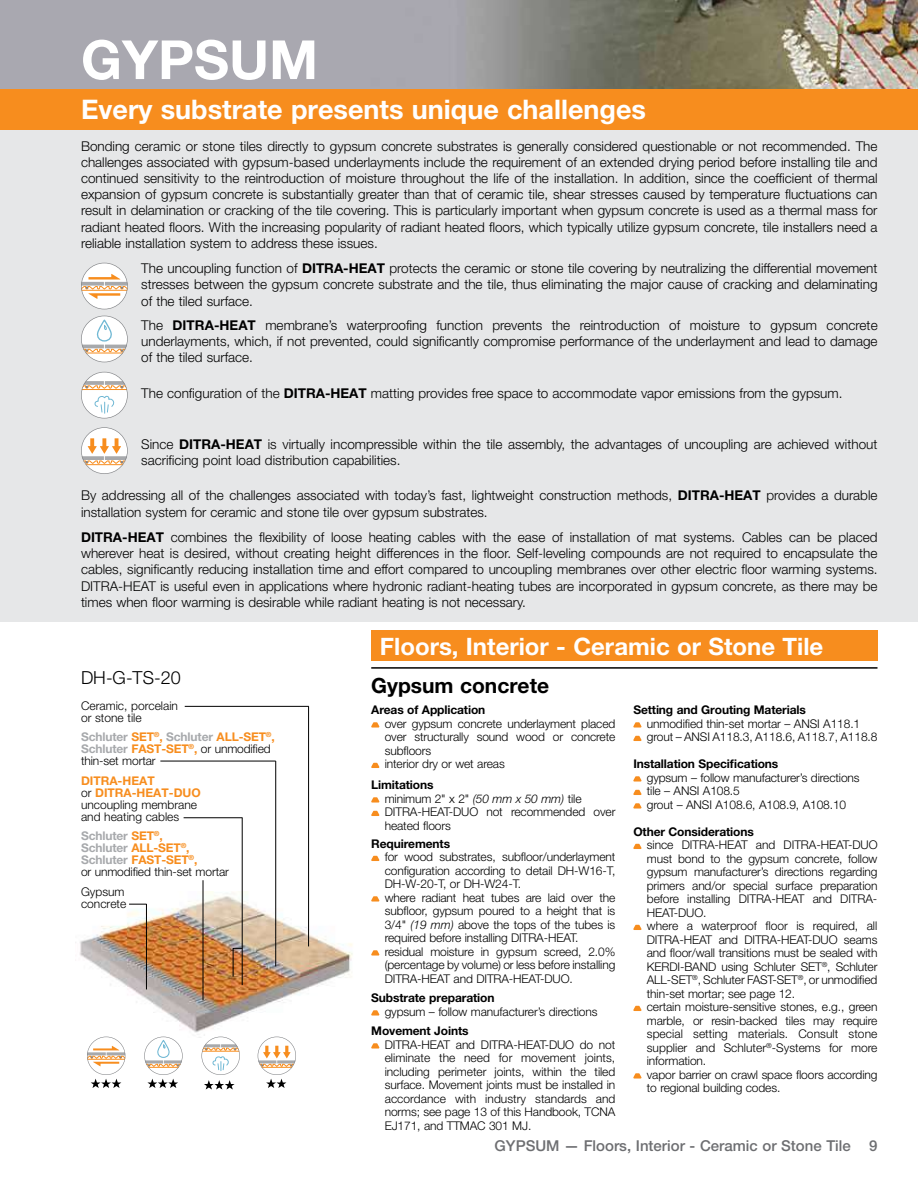
<style>
.page{position:relative;width:918px;height:1188px;background:#fff}
.page>*{position:absolute;margin:0;border:0;box-sizing:border-box;transform-origin:0 0}
.t1{font:700 54px "Helvetica Neue LT Pro";color:#fff}
.t2{font:700 27px "Helvetica Neue LT Pro";color:#fff}
.t3{font:700 24px "Helvetica Neue LT Pro";color:#fff}
.t4{font:700 21px "Helvetica Neue LT Pro";color:#000}
.t5{font:300 18px "Helvetica Neue LT Pro";color:#000}
.t6{font:500 15px "Helvetica Neue LT Pro";color:#6d6e71}
.t7{font:300 13.5px/16.2px "Helvetica Neue LT Pro";color:#000;text-align:justify}
.t8{font:300 12px/13.5px "Helvetica Neue LT Pro";letter-spacing:-.01em;color:#000}
.t9{font:700 12px "Helvetica Neue LT Pro";letter-spacing:-.01em;color:#000}
.s1{font-weight:700}
.s2{font-style:italic}
.s3{font-weight:700;color:#a7a9ac}
.s4{font-weight:700;color:#f78d1e}
</style>
<div class="page">
<img style="left:0;top:0;width:918px;height:90px">
<div style="left:0;top:90px;width:918px;height:40px;background:#f78d1e"></div>
<div style="left:0;top:130px;width:918px;height:492px;background:#e6e7e8"></div>
<hr style="left:371px;top:667px;width:507px;height:2px;background:#000">
<div style="left:371px;top:631px;width:507px;height:30px;background:#f78d1e"></div>
<svg style="left:371px;top:722px;width:8px;height:6px"></svg>
<svg style="left:371px;top:763px;width:8px;height:5px"></svg>
<svg style="left:371px;top:797px;width:8px;height:6px"></svg>
<svg style="left:371px;top:811px;width:8px;height:5px"></svg>
<svg style="left:371px;top:856px;width:8px;height:5px"></svg>
<svg style="left:371px;top:896px;width:8px;height:6px"></svg>
<svg style="left:371px;top:950px;width:8px;height:6px"></svg>
<svg style="left:371px;top:1010px;width:8px;height:6px"></svg>
<svg style="left:371px;top:1043px;width:8px;height:6px"></svg>
<svg style="left:633px;top:722px;width:8px;height:6px"></svg>
<svg style="left:633px;top:736px;width:8px;height:5px"></svg>
<svg style="left:633px;top:776px;width:8px;height:6px"></svg>
<svg style="left:633px;top:790px;width:8px;height:5px"></svg>
<svg style="left:633px;top:803px;width:8px;height:6px"></svg>
<svg style="left:633px;top:844px;width:8px;height:5px"></svg>
<svg style="left:633px;top:925px;width:8px;height:5px"></svg>
<svg style="left:633px;top:1006px;width:8px;height:5px"></svg>
<svg style="left:633px;top:1073px;width:8px;height:6px"></svg>
<img style="left:75px;top:892px;width:278px;height:145px">
<hr style="left:308px;top:706px;width:1px;height:240px;background:#000">
<hr style="left:185px;top:706px;width:124px;height:1px;background:#000">
<hr style="left:275px;top:761px;width:1px;height:205px;background:#000">
<hr style="left:160px;top:761px;width:116px;height:1px;background:#000">
<hr style="left:242px;top:818px;width:1px;height:167px;background:#000">
<hr style="left:184px;top:817px;width:58px;height:1px;background:#000">
<hr style="left:203px;top:880px;width:1px;height:120px;background:#000">
<hr style="left:146px;top:904px;width:1px;height:85px;background:#000">
<svg style="left:129px;top:904px;width:17px;height:1px"></svg>
<svg style="left:232px;top:948px;width:11px;height:29px"></svg>
<svg style="left:81px;top:427px;width:47px;height:47px"></svg>
<svg style="left:81px;top:263px;width:47px;height:46px"></svg>
<svg style="left:81px;top:372px;width:47px;height:47px"></svg>
<svg style="left:81px;top:316px;width:47px;height:46px"></svg>
<svg style="left:258px;top:1037px;width:38px;height:51px"></svg>
<svg style="left:87px;top:1037px;width:38px;height:51px"></svg>
<svg style="left:201px;top:1037px;width:39px;height:53px"></svg>
<svg style="left:144px;top:1037px;width:39px;height:51px"></svg>
<h1 class="t1" style="left:81px;top:26px;width:239px">GYPSUM</h1>
<h2 class="t2" style="left:81px;top:92px;width:567px">Every substrate presents unique challenges</h2>
<p class="t7" style="left:81px;top:137px;width:798px">Bonding ceramic or stone tiles directly to gypsum concrete substrates is generally considered questionable or not recommended. The challenges associated with gypsum-based underlayments include the requirement of an extended drying period before installing tile and continued sensitivity to the reintroduction of moisture throughout the life of the installation. In addition, since the coefficient of thermal expansion of gypsum concrete is substantially greater than that of ceramic tile, shear stresses caused by temperature fluctuations can result in delamination or cracking of the tile covering. This is particularly important when gypsum concrete is used as a thermal mass for radiant heated floors. With the increasing popularity of radiant heated floors, which typically utilize gypsum concrete, tile installers need a reliable installation system to address these issues.</p>
<p class="t7" style="left:141px;top:260px;width:738px">The uncoupling function of <span class="s1">DITRA-HEAT</span> protects the ceramic or stone tile covering by neutralizing the differential movement stresses between the gypsum concrete substrate and the tile, thus eliminating the major cause of cracking and delaminating of the tiled surface.</p>
<p class="t7" style="left:141px;top:316px;width:738px">The <span class="s1">DITRA-HEAT</span> membrane’s waterproofing function prevents the reintroduction of moisture to gypsum concrete underlayments, which, if not prevented, could significantly compromise performance of the underlayment and lead to damage of the tiled surface.</p>
<p class="t7" style="left:141px;top:384px;width:703px">The configuration of the <span class="s1">DITRA-HEAT</span> matting provides free space to accommodate vapor emissions from the gypsum.</p>
<p class="t7" style="left:141px;top:435px;width:738px">Since <span class="s1">DITRA-HEAT</span> is virtually incompressible within the tile assembly, the advantages of uncoupling are achieved without sacrificing point load distribution capabilities.</p>
<p class="t7" style="left:81px;top:487px;width:798px">By addressing all of the challenges associated with today’s fast, lightweight construction methods, <span class="s1">DITRA-HEAT</span> provides a durable installation system for ceramic and stone tile over gypsum substrates.</p>
<p class="t7" style="left:81px;top:529px;width:798px"><span class="s1">DITRA-HEAT</span> combines the flexibility of loose heating cables with the ease of installation of mat systems. Cables can be placed wherever heat is desired, without creating height differences in the floor. Self-leveling compounds are not required to encapsulate the cables, significantly reducing installation time and effort compared to uncoupling membranes over other electric floor warming systems.<br>DITRA-HEAT is useful even in applications where hydronic radiant-heating tubes are incorporated in gypsum concrete, as there may be times when floor warming is desirable while radiant heating is not necessary.</p>
<h3 class="t3" style="left:380px;top:631px;width:445px">Floors, Interior - Ceramic or Stone Tile</h3>
<h3 class="t5" style="left:81px;top:667px;width:101px">DH-G-TS-20</h3>
<h3 class="t4" style="left:371px;top:672px;width:179px">Gypsum concrete</h3>
<p class="t9" style="left:371px;top:702px;width:116px">Areas of Application</p>
<p class="t8" style="left:385px;top:716px;width:232px">over gypsum concrete underlayment placed over structurally sound wood or concrete subfloors<br>interior dry or wet areas</p>
<p class="t8" style="left:385px;top:778px;width:232px;text-indent:-14px"><span class="s1">Limitations<br></span>minimum 2" x 2" <span class="s2">(50 mm x 50 mm)</span> tile<br>DITRA-HEAT-DUO not recommended over heated floors</p>
<p class="t9" style="left:371px;top:836px;width:80px">Requirements</p>
<p class="t8" style="left:385px;top:850px;width:232px">for wood substrates, subfloor/underlayment configuration according to detail DH-W16-T, DH-W-20-T, or DH-W24-T.<br>where radiant heat tubes are laid over the subfloor, gypsum poured to a height that is 3/4" <span class="s2">(19 mm)</span> above the tops of the tubes is required before installing DITRA-HEAT. residual moisture in gypsum screed, 2.0% (percentage by volume) or less before installing DITRA-HEAT and DITRA-HEAT-DUO.</p>
<p class="t9" style="left:371px;top:990px;width:125px">Substrate preparation</p>
<p class="t8" style="left:385px;top:1004px;width:214px">gypsum – follow manufacturer’s directions</p>
<p class="t9" style="left:371px;top:1023px;width:99px">Movement Joints</p>
<p class="t8" style="left:385px;top:1037px;width:232px;text-align:justify">DITRA-HEAT and DITRA-HEAT-DUO do not eliminate the need for movement joints, including perimeter joints, within the tiled surface. Movement joints must be installed in accordance with industry standards and norms; see page 13 of this Handbook, TCNA EJ171, and TTMAC 301 MJ.</p>
<p class="t8" style="left:81px;top:699px;width:99px;line-height:12px">Ceramic, porcelain or stone tile</p>
<p class="t8" style="left:81px;top:731px;width:195px;line-height:12px"><span class="s3">Schluter</span> <span class="s4">SET</span><sup>®</sup><span class="s4">,</span> <span class="s3">Schluter</span> <span class="s4">ALL-SET</span><sup>®</sup><span class="s4">,<br></span><span class="s3">Schluter</span> <span class="s4">FAST-SET</span><sup>®</sup><span class="s4">,</span> or unmodified thin-set mortar</p>
<p class="t8" style="left:81px;top:774px;width:121px;line-height:12px"><span class="s4">DITRA-HEAT<br></span>or <span class="s4">DITRA-HEAT-DUO </span>uncoupling membrane and heating cables</p>
<p class="t8" style="left:81px;top:830px;width:149px;line-height:12px"><span class="s3">Schluter</span> <span class="s4">SET</span><sup>®</sup><span class="s4">,<br></span><span class="s3">Schluter</span> <span class="s4">ALL-SET</span><sup>®</sup><span class="s4">,<br></span><span class="s3">Schluter</span> <span class="s4">FAST-SET</span><sup>®</sup><span class="s4">,<br></span>or unmodified thin-set mortar</p>
<p class="t8" style="left:81px;top:885px;width:47px;line-height:12px">Gypsum concrete</p>
<p class="t9" style="left:633px;top:702px;width:174px">Setting and Grouting Materials</p>
<p class="t8" style="left:647px;top:716px;width:232px">unmodified thin-set mortar – ANSI A118.1 grout – ANSI A118.3, A118.6, A118.7, A118.8</p>
<p class="t9" style="left:633px;top:756px;width:147px">Installation Specifications</p>
<p class="t8" style="left:647px;top:770px;width:214px">gypsum – follow manufacturer’s directions tile – ANSI A108.5<br>grout – ANSI A108.6, A108.9, A108.10</p>
<p class="t9" style="left:633px;top:824px;width:122px">Other Considerations</p>
<p class="t8" style="left:647px;top:838px;width:232px">since DITRA-HEAT and DITRA-HEAT-DUO must bond to the gypsum concrete, follow gypsum manufacturer’s directions regarding primers and/or special surface preparation before installing DITRA-HEAT and DITRA-HEAT-DUO.<br>where a waterproof floor is required, all DITRA-HEAT and DITRA-HEAT-DUO seams and floor/wall transitions must be sealed with KERDI-BAND using Schluter SET<sup>®</sup>, Schluter ALL-SET<sup>®</sup>, Schluter FAST-SET<sup>®</sup>, or unmodified thin-set mortar; see page 12.<br>certain moisture-sensitive stones, e.g., green marble, or resin-backed tiles may require special setting materials. Consult stone supplier and Schluter<sup>®</sup>-Systems for more information.<br>vapor barrier on crawl space floors according to regional building codes.</p>
<p class="t6" style="left:495px;top:1137px;width:384px">GYPSUM — Floors, Interior - Ceramic or Stone Tile 9</p>
</div>
